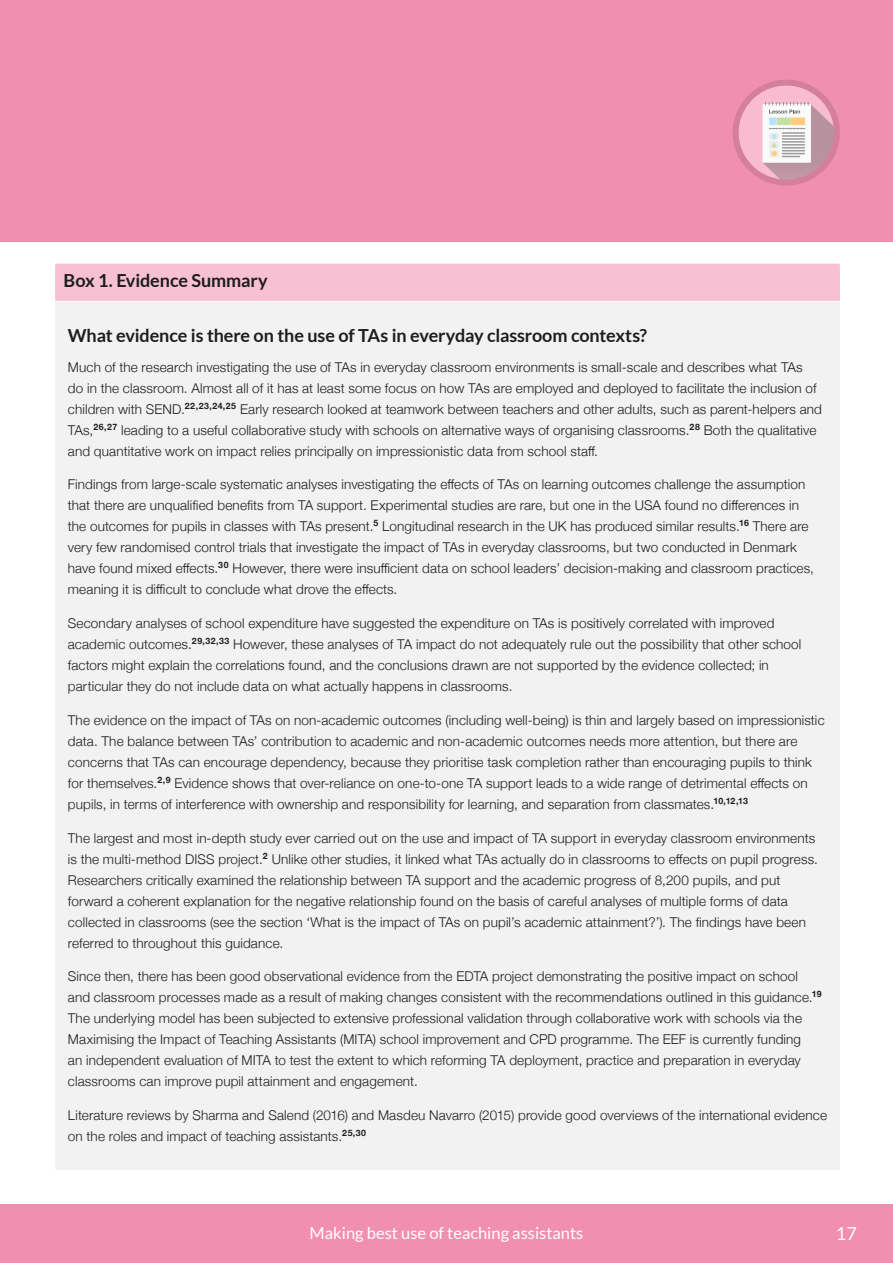
<style>
.page{position:relative;width:893px;height:1263px;background:#fff}
.page>*{position:absolute;margin:0;border:0;box-sizing:border-box;transform-origin:0 0}
.t1{font:700 18px "Lato";letter-spacing:-.01em;color:#1d1d1b}
.t2{font:18px "Lato";color:#fff}
.t3{font:16.5px "Lato";color:#fff}
.t4{font:300 13.5px/21px "Helvetica Neue";letter-spacing:.01em;color:#1d1d1b}
</style>
<div class="page">
<div style="left:55px;top:302px;width:785px;height:868px;background:#f3f2f2"></div>
<div style="left:55px;top:264px;width:785px;height:37px;background:#f7c1d3"></div>
<div style="left:0;top:0;width:893px;height:242px;background:#f18fb1"></div>
<div style="left:0;top:1205px;width:893px;height:58px;background:#f18fb1"></div>
<svg style="left:736px;top:83px;width:101px;height:96px;background:#e2b5c3"></svg>
<div style="left:733px;top:80px;width:107px;height:106px;border:6px solid #d4809d;border-radius:50%"></div>
<h1 class="t1" style="left:64px;top:270px;width:206px">Box 1. Evidence Summary</h1>
<h1 class="t1" style="left:68px;top:325px;width:581px">What evidence is there on the use of TAs in everyday classroom contexts?</h1>
<p class="t4" style="left:68px;top:355px;width:756px">Much of the research investigating the use of TAs in everyday classroom environments is small-scale and describes what TAs<br>do in the classroom. Almost all of it has at least some focus on how TAs are employed and deployed to facilitate the inclusion of children with SEND.<sup>22,23,24,25</sup> Early research looked at teamwork between teachers and other adults, such as parent-helpers and TAs,<sup>26,27</sup> leading to a useful collaborative study with schools on alternative ways of organising classrooms.<sup>28</sup> Both the qualitative and quantitative work on impact relies principally on impressionistic data from school staff.</p>
<p class="t4" style="left:68px;top:473px;width:748px">Findings from large-scale systematic analyses investigating the effects of TAs on learning outcomes challenge the assumption that there are unqualified benefits from TA support. Experimental studies are rare, but one in the USA found no differences in the outcomes for pupils in classes with TAs present.<sup>5</sup> Longitudinal research in the UK has produced similar results.<sup>16</sup> There are very few randomised control trials that investigate the impact of TAs in everyday classrooms, but two conducted in Denmark have found mixed effects.<sup>30</sup> However, there were insufficient data on school leaders’ decision-making and classroom practices, meaning it is difficult to conclude what drove the effects.</p>
<p class="t4" style="left:68px;top:612px;width:735px">Secondary analyses of school expenditure have suggested the expenditure on TAs is positively correlated with improved academic outcomes.<sup>29,32,33</sup> However, these analyses of TA impact do not adequately rule out the possibility that other school factors might explain the correlations found, and the conclusions drawn are not supported by the evidence collected; in particular they do not include data on what actually happens in classrooms.</p>
<p class="t4" style="left:68px;top:708px;width:758px">The evidence on the impact of TAs on non-academic outcomes (including well-being) is thin and largely based on impressionistic data. The balance between TAs’ contribution to academic and non-academic outcomes needs more attention, but there are concerns that TAs can encourage dependency, because they prioritise task completion rather than encouraging pupils to think for themselves.<sup>2,9</sup> Evidence shows that over-reliance on one-to-one TA support leads to a wide range of detrimental effects on pupils, in terms of interference with ownership and responsibility for learning, and separation from classmates.<sup>10,12,13</sup></p>
<p class="t4" style="left:68px;top:826px;width:752px">The largest and most in-depth study ever carried out on the use and impact of TA support in everyday classroom environments is the multi-method DISS project.<sup>2</sup> Unlike other studies, it linked what TAs actually do in classrooms to effects on pupil progress.<br>Researchers critically examined the relationship between TA support and the academic progress of 8,200 pupils, and put forward a coherent explanation for the negative relationship found on the basis of careful analyses of multiple forms of data collected in classrooms (see the section ‘What is the impact of TAs on pupil’s academic attainment?’). The findings have been referred to throughout this guidance.</p>
<p class="t4" style="left:68px;top:965px;width:755px">Since then, there has been good observational evidence from the EDTA project demonstrating the positive impact on school and classroom processes made as a result of making changes consistent with the recommendations outlined in this guidance.<sup>19<br></sup>The underlying model has been subjected to extensive professional validation through collaborative work with schools via the Maximising the Impact of Teaching Assistants (MITA) school improvement and CPD programme. The EEF is currently funding<br>an independent evaluation of MITA to test the extent to which reforming TA deployment, practice and preparation in everyday classrooms can improve pupil attainment and engagement.</p>
<p class="t4" style="left:68px;top:1104px;width:761px">Literature reviews by Sharma and Salend (2016) and Masdeu Navarro (2015) provide good overviews of the international evidence on the roles and impact of teaching assistants.<sup>25,30</sup></p>
<p class="t3" style="left:310px;top:1224px;width:275px">Making best use of teaching assistants</p>
<h1 class="t2" style="left:836px;top:1224px;width:22px">17</h1>
</div>
